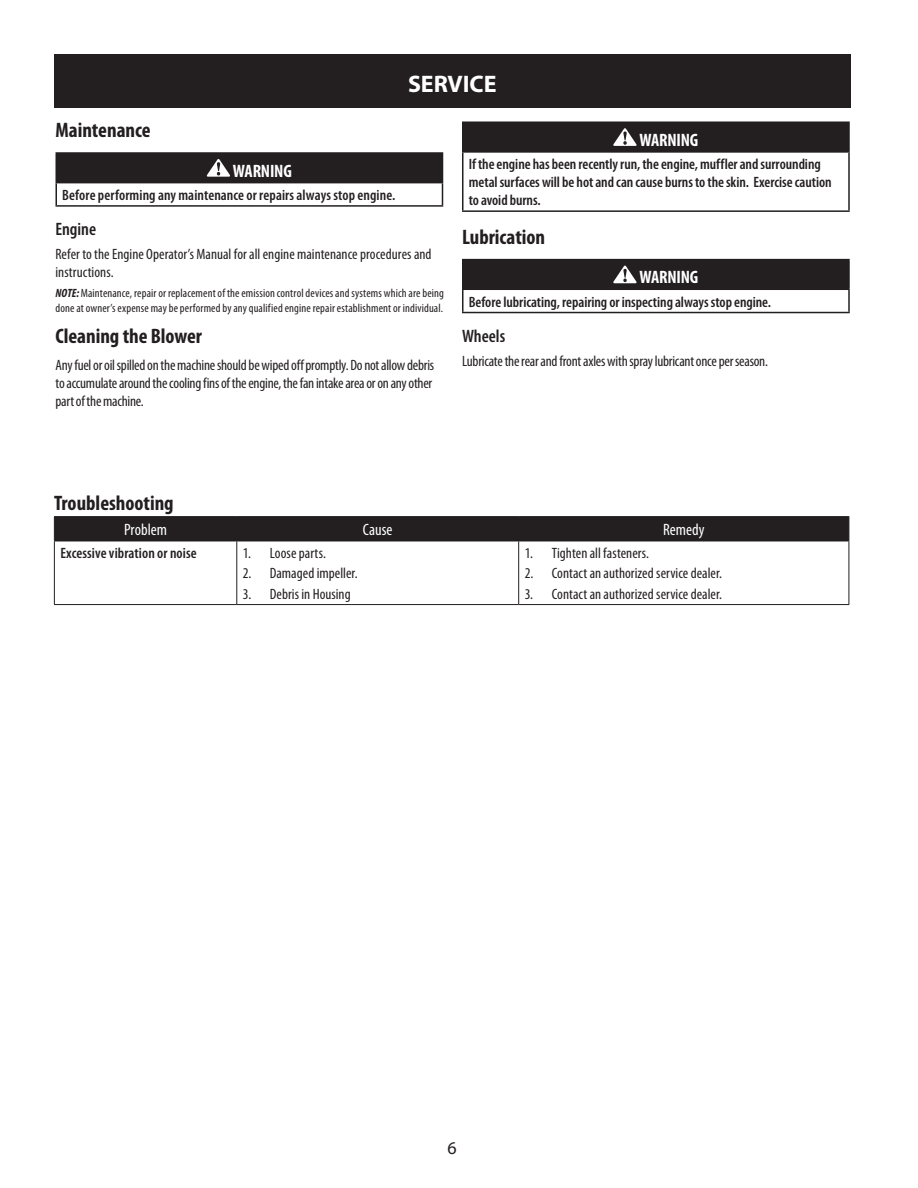
<style>
.page{position:relative;width:918px;height:1188px;background:#fff}
.page>*{position:absolute;margin:0;border:0;box-sizing:border-box;transform-origin:0 0}
.t1{font:700 24px "Myriad Pro";letter-spacing:-.005em;color:#fff}
.Heading{font:700 condensed 21px "Myriad Pro";color:#231f20}
.Warning__-_Danger{font:700 condensed 18px "Myriad Pro";letter-spacing:-.01em;color:#fff}
.Sub-Heading{font:600 condensed 18px "Myriad Pro";color:#231f20}
.t2{font:18px "Myriad Pro";color:#231f20}
.Table_Header{font:condensed 16.5px "Myriad Pro";color:#fff}
.Body{font:condensed 15px/18px "Myriad Pro";color:#231f20}
.Warning_Body{font:600 condensed 15px/18px "Myriad Pro";letter-spacing:-.005em;color:#231f20}
._10_pt_Body{font:600 condensed 15px "Myriad Pro";letter-spacing:.005em;color:#231f20}
.Note{font:condensed 12px/14.4px "Myriad Pro";letter-spacing:.01em;color:#231f20}
.s1{font-weight:700;font-style:italic}
</style>
<div class="page">
<div style="left:54px;top:54px;width:796px;height:54px;background:#231f20"></div>
<div style="left:56px;top:153px;width:386px;height:30px;background:#231f20"></div>
<hr style="left:56px;top:152px;width:387px;height:2px;background:#231f20">
<svg style="left:56px;top:183px;width:1px;height:22px"></svg>
<svg style="left:442px;top:154px;width:1px;height:51px"></svg>
<hr style="left:56px;top:205px;width:387px;height:2px;background:#231f20">
<svg style="left:207px;top:159px;width:23px;height:18px"></svg>
<div style="left:463px;top:122px;width:386px;height:30px;background:#231f20"></div>
<hr style="left:462px;top:122px;width:388px;height:1px;background:#231f20">
<hr style="left:462px;top:123px;width:2px;height:28px;background:#231f20">
<hr style="left:848px;top:123px;width:2px;height:28px;background:#231f20">
<hr style="left:462px;top:151px;width:388px;height:2px;background:#231f20">
<hr style="left:462px;top:153px;width:2px;height:57px;background:#231f20">
<hr style="left:848px;top:153px;width:2px;height:57px;background:#231f20">
<hr style="left:462px;top:210px;width:388px;height:2px;background:#231f20">
<svg style="left:613px;top:128px;width:24px;height:18px"></svg>
<div style="left:463px;top:260px;width:386px;height:29px;background:#231f20"></div>
<hr style="left:462px;top:259px;width:388px;height:1px;background:#231f20">
<hr style="left:462px;top:260px;width:2px;height:29px;background:#231f20">
<hr style="left:848px;top:260px;width:2px;height:29px;background:#231f20">
<hr style="left:462px;top:289px;width:388px;height:1px;background:#231f20">
<hr style="left:462px;top:290px;width:2px;height:22px;background:#231f20">
<hr style="left:848px;top:290px;width:2px;height:22px;background:#231f20">
<hr style="left:462px;top:312px;width:388px;height:1px;background:#231f20">
<svg style="left:613px;top:266px;width:24px;height:17px"></svg>
<hr style="left:54px;top:516px;width:183px;height:1px;background:#231f20">
<hr style="left:237px;top:516px;width:282px;height:1px;background:#231f20">
<hr style="left:519px;top:516px;width:330px;height:1px;background:#231f20">
<div style="left:54px;top:517px;width:796px;height:24px;background:#231f20"></div>
<hr style="left:54px;top:541px;width:183px;height:1px;background:#231f20">
<hr style="left:54px;top:541px;width:1px;height:63px;background:#231f20">
<hr style="left:237px;top:541px;width:282px;height:1px;background:#231f20">
<hr style="left:236px;top:541px;width:1px;height:63px;background:#231f20">
<hr style="left:519px;top:541px;width:330px;height:1px;background:#231f20">
<hr style="left:518px;top:541px;width:1px;height:63px;background:#231f20">
<hr style="left:849px;top:541px;width:1px;height:63px;background:#231f20">
<hr style="left:54px;top:604px;width:183px;height:1px;background:#231f20">
<hr style="left:237px;top:604px;width:282px;height:1px;background:#231f20">
<hr style="left:519px;top:604px;width:330px;height:1px;background:#231f20">
<h1 class="t1" style="left:408px;top:68px;width:90px">SERVICE</h1>
<p class="Heading" style="left:56px;top:117px;width:97px">Maintenance</p>
<p class="Warning__-_Danger" style="left:233px;top:159px;width:60px">WARNING</p>
<p class="Warning_Body" style="left:62px;top:186px;width:335px">Before performing any maintenance or repairs always stop engine.</p>
<p class="Sub-Heading" style="left:56px;top:218px;width:42px">Engine</p>
<p class="Body" style="left:56px;top:245px;width:378px">Refer to the Engine Operator’s Manual for all engine maintenance procedures and instructions.</p>
<p class="Note" style="left:56px;top:286px;width:390px"><span class="s1">NOTE:</span> Maintenance, repair or replacement of the emission control devices and systems which are being done at owner’s expense may be performed by any qualified engine repair establishment or individual.</p>
<p class="Heading" style="left:56px;top:323px;width:148px">Cleaning the Blower</p>
<p class="Body" style="left:56px;top:356px;width:380px">Any fuel or oil spilled on the machine should be wiped off promptly. Do not allow debris to accumulate around the cooling fins of the engine, the fan intake area or on any other part of the machine.</p>
<p class="Warning__-_Danger" style="left:639px;top:129px;width:60px">WARNING</p>
<p class="Warning_Body" style="left:469px;top:155px;width:364px">If the engine has been recently run, the engine, muffler and surrounding metal surfaces will be hot and can cause burns to the skin. Exercise caution to avoid burns.</p>
<p class="Heading" style="left:462px;top:224px;width:85px">Lubrication</p>
<p class="Warning__-_Danger" style="left:639px;top:266px;width:60px">WARNING</p>
<p class="Warning_Body" style="left:469px;top:292px;width:304px">Before lubricating, repairing or inspecting always stop engine.</p>
<p class="Sub-Heading" style="left:462px;top:325px;width:45px">Wheels</p>
<p class="Body" style="left:462px;top:352px;width:308px">Lubricate the rear and front axles with spray lubricant once per season.</p>
<p class="Heading" style="left:54px;top:490px;width:121px">Troubleshooting</p>
<p class="Table_Header" style="left:124px;top:521px;width:44px">Problem</p>
<p class="Table_Header" style="left:363px;top:521px;width:31px">Cause</p>
<p class="Table_Header" style="left:663px;top:521px;width:43px">Remedy</p>
<p class="_10_pt_Body" style="left:60px;top:544px;width:138px">Excessive vibration or noise</p>
<p class="Body" style="left:243px;top:545px;width:85px">1. Loose parts.</p>
<p class="Body" style="left:243px;top:565px;width:117px">2. Damaged impeller.</p>
<p class="Body" style="left:243px;top:585px;width:109px">3. Debris in Housing</p>
<p class="Body" style="left:525px;top:545px;width:126px">1. Tighten all fasteners.</p>
<p class="Body" style="left:525px;top:565px;width:199px">2. Contact an authorized service dealer.</p>
<p class="Body" style="left:525px;top:585px;width:199px">3. Contact an authorized service dealer.</p>
<p class="t2" style="left:448px;top:1137px;width:11px">6</p>
</div>
